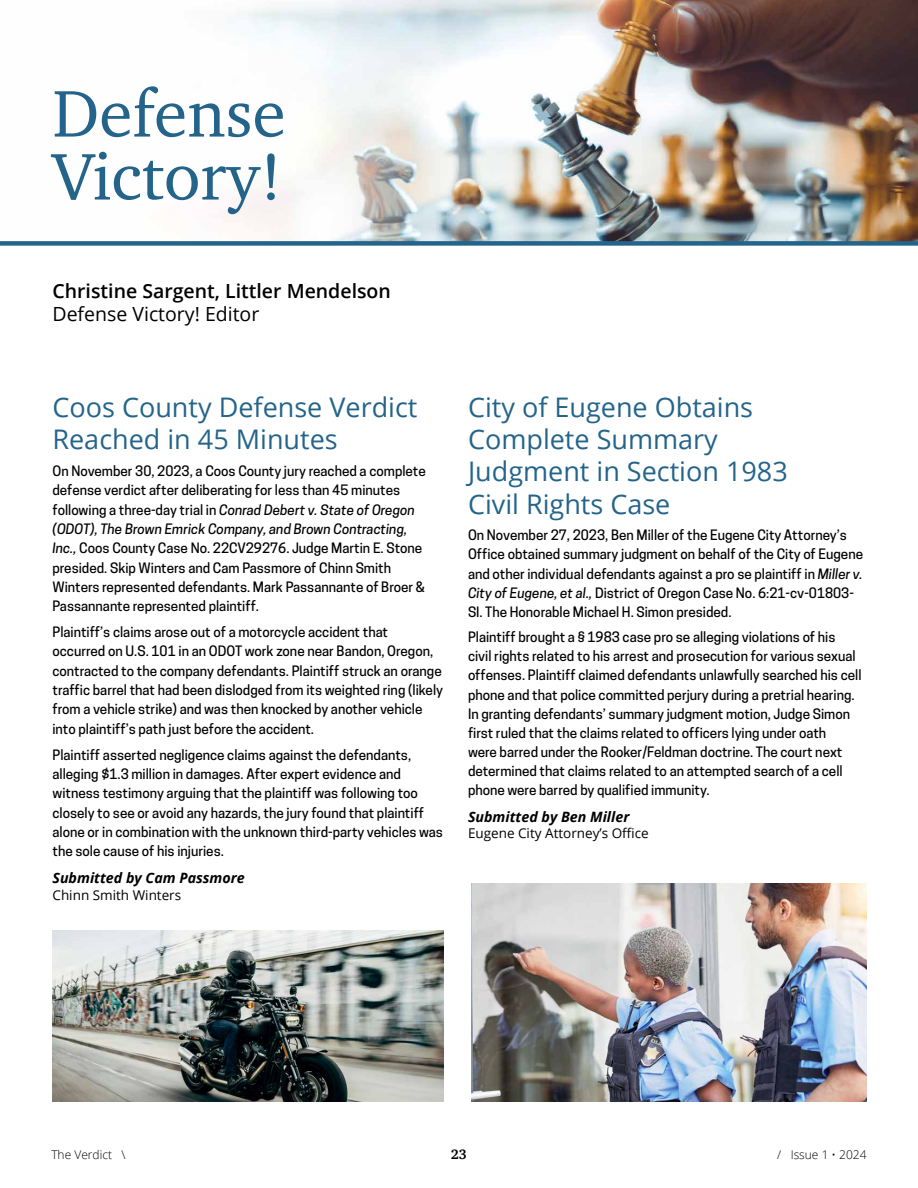
<style>
.page{position:relative;width:918px;height:1188px;background:#fff}
.page>*{position:absolute;margin:0;border:0;box-sizing:border-box;transform-origin:0 0}
.t1{font:67.5px/63px "Charter";color:#24648a}
.t2{font:27px/32.4px "Open Sans";color:#24648a}
.t3{font:600 19.5px "Open Sans";color:#000}
.t4{font:19.5px "Open Sans";color:#000}
.t5{font:italic 700 14.25px "Open Sans";color:#000}
.t6{font:700 13.8px "Charter";color:#000}
.t7{font:500 13.5px/19.4px "Cooper Hewitt";color:#000}
.t8{font:13.5px "Open Sans";color:#000}
.t9{font:300 12px "Open Sans";color:#000}
.s1{font-style:italic}
</style>
<div class="page">
<img style="left:223px;top:0;width:695px;height:241px">
<img style="left:52px;top:930px;width:392px;height:171px">
<img style="left:471px;top:883px;width:396px;height:218px">
<div style="left:0;top:241px;width:918px;height:5px;background:#24648a"></div>
<h1 class="t1" style="left:52px;top:81px;width:235px">Defense<br>Victory!</h1>
<h3 class="t3" style="left:52px;top:277px;width:340px">Christine Sargent, Littler Mendelson</h3>
<h3 class="t4" style="left:52px;top:301px;width:208px">Defense Victory! Editor</h3>
<h2 class="t2" style="left:52px;top:390px;width:366px">Coos County Defense Verdict<br>Reached in 45 Minutes</h2>
<p class="t7" style="left:52px;top:461px;width:375px">On November 30, 2023, a Coos County jury reached a complete defense verdict after deliberating for less than 45 minutes following a three-day trial in <span class="s1">Conrad Debert v. State of Oregon (ODOT), The Brown Emrick Company, and Brown Contracting, Inc.,</span> Coos County Case No. 22CV29276. Judge Martin E. Stone presided. Skip Winters and Cam Passmore of Chinn Smith Winters represented defendants. Mark Passannante of Broer &amp; Passannante represented plaintiff.</p>
<p class="t7" style="left:52px;top:622px;width:392px">Plaintiff’s claims arose out of a motorcycle accident that occurred on U.S. 101 in an ODOT work zone near Bandon, Oregon, contracted to the company defendants. Plaintiff struck an orange traffic barrel that had been dislodged from its weighted ring (likely from a vehicle strike) and was then knocked by another vehicle into plaintiff’s path just before the accident.</p>
<p class="t7" style="left:52px;top:745px;width:392px">Plaintiff asserted negligence claims against the defendants, alleging $1.3 million in damages. After expert evidence and witness testimony arguing that the plaintiff was following too closely to see or avoid any hazards, the jury found that plaintiff alone or in combination with the unknown third-party vehicles was the sole cause of his injuries.</p>
<p class="t5" style="left:52px;top:868px;width:194px">Submitted by Cam Passmore</p>
<p class="t8" style="left:52px;top:886px;width:130px">Chinn Smith Winters</p>
<h2 class="t2" style="left:468px;top:390px;width:321px">City of Eugene Obtains<br>Complete Summary<br>Judgment in Section 1983<br>Civil Rights Case</h2>
<p class="t7" style="left:468px;top:526px;width:397px">On November 27, 2023, Ben Miller of the Eugene City Attorney’s Office obtained summary judgment on behalf of the City of Eugene and other individual defendants against a pro se plaintiff in <span class="s1">Miller v.<br>City of Eugene, et al.,</span> District of Oregon Case No. 6:21-cv-01803- SI. The Honorable Michael H. Simon presided.</p>
<p class="t7" style="left:468px;top:628px;width:395px">Plaintiff brought a § 1983 case pro se alleging violations of his civil rights related to his arrest and prosecution for various sexual offenses. Plaintiff claimed defendants unlawfully searched his cell phone and that police committed perjury during a pretrial hearing.<br>In granting defendants’ summary judgment motion, Judge Simon first ruled that the claims related to officers lying under oath<br>were barred under the Rooker/Feldman doctrine. The court next determined that claims related to an attempted search of a cell phone were barred by qualified immunity.</p>
<p class="t5" style="left:468px;top:807px;width:163px">Submitted by Ben Miller</p>
<p class="t8" style="left:468px;top:824px;width:182px">Eugene City Attorney’s Office</p>
<p class="t9" style="left:51px;top:1146px;width:76px">The Verdict \</p>
<p class="t6" style="left:451px;top:1142px;width:18px">23</p>
<p class="t9" style="left:777px;top:1146px;width:91px">/ Issue 1 • 2024</p>
</div>
